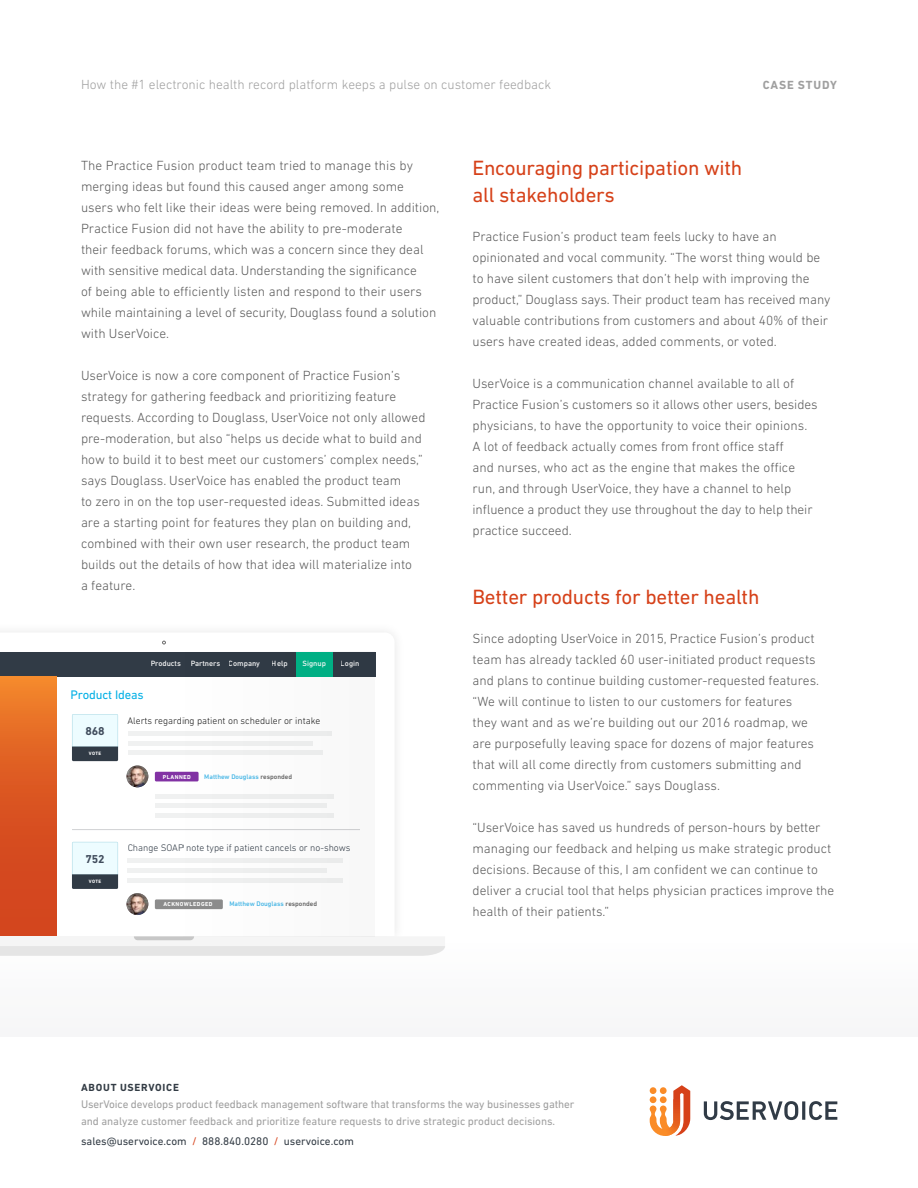
<style>
.page{position:relative;width:918px;height:1188px;background:#fff}
.page>*{position:absolute;margin:0;border:0;box-sizing:border-box;transform-origin:0 0}
.Section_title{font:21px/27px "DIN Next LT Pro";letter-spacing:-.01em;color:#d64119}
.Body_Copy{font:300 13.5px/21px "DIN Next LT Pro";color:#595959}
.t1{font:300 13.5px "DIN Next LT Pro";color:#9f9f9f}
.t2{font:12.6px "DIN Next LT Pro";letter-spacing:-.01em;color:#00afe5}
.t3{font:700 12px "DIN Next LT Pro";letter-spacing:.07em;color:#9f9f9f}
.t4{font:700 11.7px "DIN Next LT Pro";color:#414d5d}
.t5{font:11.25px/17.2px "DIN Next LT Pro";letter-spacing:-.01em;color:#9f9f9f}
.t6{font:11.25px "DIN Next LT Pro";color:#333c45}
.t7{font:700 10.5px "DIN Next LT Pro";letter-spacing:.07em;color:#333c45}
.t8{font:300 9.75px "DIN Next LT Pro";color:#313b46}
.t9{font:300 9.75px "DIN Next LT Pro";color:#000}
.t10{font:500 7.8px "DIN Next LT Pro";color:#fff}
.t11{font:500 6.75px "DIN Next LT Pro";color:#4ab9e8}
.t12{font:700 5.85px "DIN Next LT Pro";letter-spacing:.08em;color:#fff}
.t13{font:700 4.8px "DIN Next LT Pro";letter-spacing:.07em;color:#fff}
.s1{color:#646464}
.s2{color:#d64119}
</style>
<div class="page">
<div style="left:0;top:940px;width:918px;height:96px;background:#f9f9fa"></div>
<svg style="left:162px;top:641px;width:4px;height:4px"></svg>
<svg style="left:0;top:936px;width:445px;height:20px"></svg>
<div style="left:128px;top:731px;width:204px;height:5px;background:#f0f1f1"></div>
<div style="left:128px;top:741px;width:184px;height:5px;background:#f0f1f1"></div>
<div style="left:128px;top:750px;width:195px;height:5px;background:#f0f1f1"></div>
<hr style="left:155px;top:794px;width:179px;height:4px;background:#f0f1f1">
<div style="left:155px;top:803px;width:172px;height:5px;background:#f0f1f1"></div>
<div style="left:155px;top:813px;width:179px;height:5px;background:#f0f1f1"></div>
<svg style="left:72px;top:714px;width:46px;height:47px;background:#b1bfc5"></svg>
<div style="left:128px;top:858px;width:215px;height:5px;background:#f0f1f1"></div>
<div style="left:128px;top:868px;width:199px;height:5px;background:#f0f1f1"></div>
<div style="left:128px;top:878px;width:215px;height:5px;background:#f0f1f1"></div>
<div style="left:155px;top:772px;width:44px;height:9px;background:#8232a4"></div>
<hr style="left:72px;top:829px;width:288px;height:1px;background:#d0d2d4">
<div style="left:0;top:652px;width:375px;height:24px;background:#313b46"></div>
<svg style="left:72px;top:842px;width:46px;height:47px;background:#b1bfc5"></svg>
<img style="left:127px;top:765px;width:21px;height:22px;border-radius:11px">
<div style="left:155px;top:899px;width:68px;height:10px;background:#8c8c8c"></div>
<img style="left:127px;top:893px;width:21px;height:22px;border-radius:11px">
<div style="left:0;top:676px;width:56px;height:260px;background:linear-gradient(to bottom,#ee7c29,#cd3a1c)"></div>
<svg style="left:184px;top:651px;width:190px;height:285px"></svg>
<svg style="left:704px;top:1101px;width:94px;height:19px"></svg>
<hr style="left:802px;top:1101px;width:3px;height:19px;background:#313b46">
<svg style="left:809px;top:1101px;width:28px;height:19px"></svg>
<svg style="left:650px;top:1085px;width:40px;height:51px"></svg>
<p class="t1" style="left:81px;top:77px;width:472px">How the #1 electronic health record platform keeps a pulse on customer feedback</p>
<p class="t3" style="left:763px;top:78px;width:76px">CASE STUDY</p>
<p class="Body_Copy" style="left:81px;top:154px;width:360px">The Practice Fusion product team tried to manage this by merging ideas but found this caused anger among some users who felt like their ideas were being removed. In addition, Practice Fusion did not have the ability to pre-moderate<br>their feedback forums, which was a concern since they deal with sensitive medical data. Understanding the significance<br>of being able to efficiently listen and respond to their users while maintaining a level of security, Douglass found a solution with UserVoice.</p>
<p class="Body_Copy" style="left:81px;top:364px;width:346px">UserVoice is now a core component of Practice Fusion’s strategy for gathering feedback and prioritizing feature requests. According to Douglass, UserVoice not only allowed pre-moderation, but also “helps us decide what to build and how to build it to best meet our customers’ complex needs,” says Douglass. UserVoice has enabled the product team<br>to zero in on the top user-requested ideas. Submitted ideas are a starting point for features they plan on building and, combined with their own user research, the product team builds out the details of how that idea will materialize into<br>a feature.</p>
<p class="t10" style="left:151px;top:659px;width:111px">Products Partners Company</p>
<p class="t10" style="left:272px;top:659px;width:17px">Help</p>
<p class="t10" style="left:303px;top:659px;width:25px">Signup</p>
<p class="t10" style="left:341px;top:659px;width:20px">Login</p>
<p class="t2" style="left:71px;top:688px;width:75px">Product Ideas</p>
<p class="t4" style="left:85px;top:724px;width:21px">868</p>
<p class="t13" style="left:89px;top:751px;width:14px">VOTE</p>
<p class="t9" style="left:128px;top:715px;width:194px">Alerts regarding patient on scheduler or intake</p>
<p class="t12" style="left:163px;top:773px;width:29px">PLANNED</p>
<p class="t11" style="left:204px;top:772px;width:89px">Matthew Douglass <span class="s1">responded</span></p>
<p class="t4" style="left:85px;top:852px;width:21px">752</p>
<p class="t13" style="left:89px;top:879px;width:14px">VOTE</p>
<p class="t8" style="left:128px;top:842px;width:225px">Change SOAP note type if patient cancels or no-shows</p>
<p class="t12" style="left:164px;top:901px;width:51px">ACKNOWLEDGED</p>
<p class="t11" style="left:229px;top:900px;width:89px">Matthew Douglass <span class="s1">responded</span></p>
<p class="Section_title" style="left:472px;top:154px;width:271px">Encouraging participation with all stakeholders</p>
<p class="Body_Copy" style="left:472px;top:226px;width:360px">Practice Fusion’s product team feels lucky to have an opinionated and vocal community. “The worst thing would be to have silent customers that don’t help with improving the product,” Douglass says. Their product team has received many valuable contributions from customers and about 40% of their users have created ideas, added comments, or voted.</p>
<p class="Body_Copy" style="left:472px;top:373px;width:347px">UserVoice is a communication channel available to all of Practice Fusion’s customers so it allows other users, besides physicians, to have the opportunity to voice their opinions.<br>A lot of feedback actually comes from front office staff<br>and nurses, who act as the engine that makes the office run, and through UserVoice, they have a channel to help influence a product they use throughout the day to help their practice succeed.</p>
<p class="Section_title" style="left:472px;top:583px;width:288px">Better products for better health</p>
<p class="Body_Copy" style="left:472px;top:628px;width:348px">Since adopting UserVoice in 2015, Practice Fusion’s product team has already tackled 60 user-initiated product requests and plans to continue building customer-requested features. “We will continue to listen to our customers for features they want and as we’re building out our 2016 roadmap, we are purposefully leaving space for dozens of major features that will all come directly from customers submitting and commenting via UserVoice.” says Douglass.</p>
<p class="Body_Copy" style="left:472px;top:817px;width:363px">“UserVoice has saved us hundreds of person-hours by better managing our feedback and helping us make strategic product decisions. Because of this, I am confident we can continue to deliver a crucial tool that helps physician practices improve the health of their patients.”</p>
<p class="t7" style="left:81px;top:1081px;width:100px">ABOUT USERVOICE</p>
<p class="t5" style="left:81px;top:1095px;width:495px">UserVoice develops product feedback management software that transforms the way businesses gather and analyze customer feedback and prioritize feature requests to drive strategic product decisions.</p>
<p class="t6" style="left:81px;top:1135px;width:274px">sales@uservoice.com <span class="s2">/</span> 888.840.0280 <span class="s2">/</span> uservoice.com</p>
</div>
